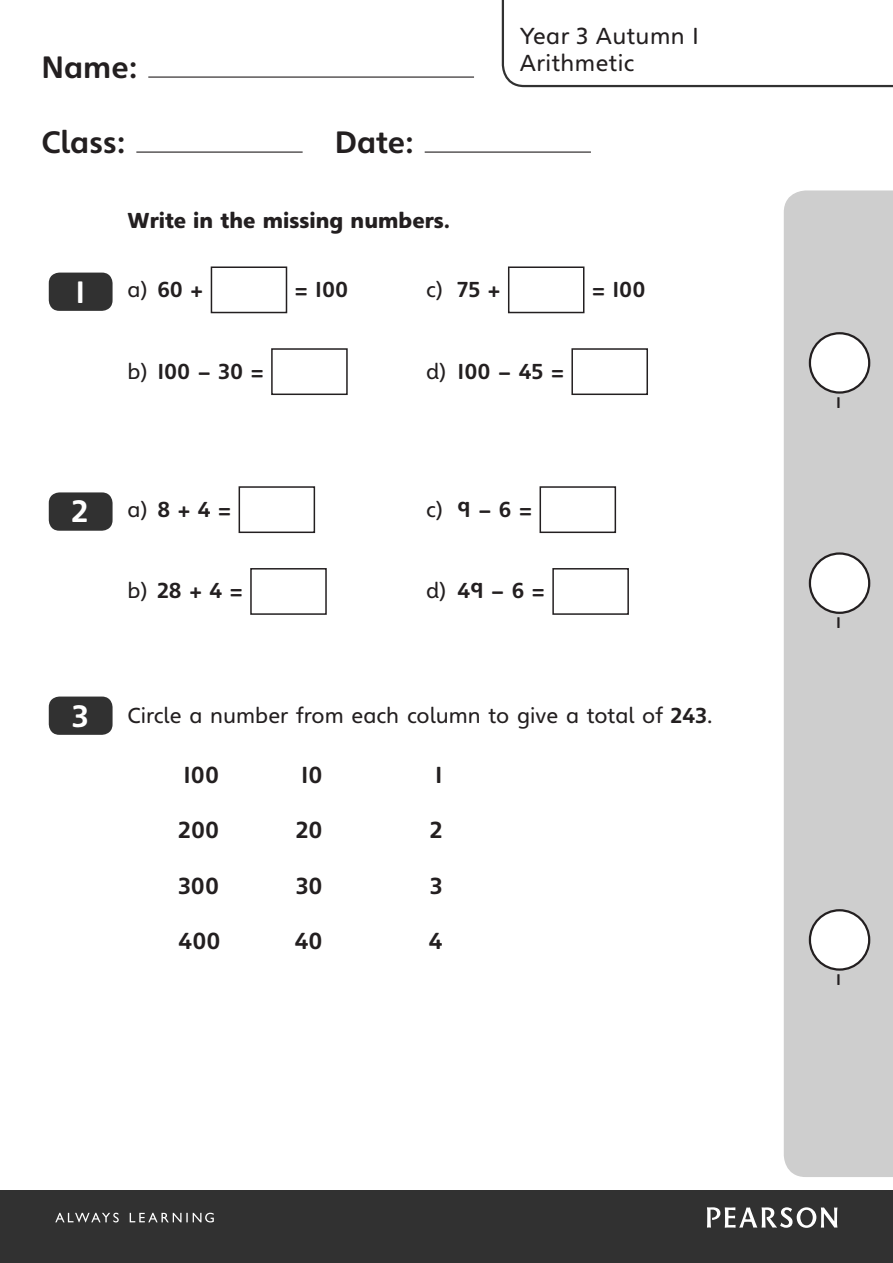
<style>
.page{position:relative;width:893px;height:1263px;background:#fff}
.page>*{position:absolute;margin:0;border:0;box-sizing:border-box;transform-origin:0 0}
.Name__class__date_st{font:700 30px "Heinemann Roman Special";color:#231f20}
.Question_number_styl{font:700 30px "Heinemann Roman Special";color:#fff}
.XX_Text_2_Y3_4{font:700 22.5px "Heinemann Roman Special";color:#231f20}
.t1{font:22.5px "Heinemann Roman Special Rm";letter-spacing:.02em;color:#231f20}
.XX_Text_1_Y3_4{font:700 21px "Heinemann Roman Special";color:#231f20}
.t2{font:21px "Heinemann Roman Special Rm";color:#231f20}
.XX_Rubric_Y3_4{font:900 21px "Heinemann Roman Special";color:#231f20}
.t3{font:700 15px "Heinemann Roman Special";color:#231f20}
.s1{font-family:"Heinemann Roman Special Rm";font-weight:400}
.s2{font-family:"Heinemann Roman Special";font-weight:700}
</style>
<div class="page">
<div style="left:0;top:1191px;width:893px;height:72px;background:#313131"></div>
<svg style="left:707px;top:1207px;width:130px;height:21px"></svg>
<svg style="left:55px;top:1213px;width:159px;height:9px"></svg>
<svg style="left:502px;top:0;width:391px;height:87px"></svg>
<hr style="left:148px;top:77px;width:326px;height:1px;background:#231f20">
<hr style="left:136px;top:152px;width:167px;height:1px;background:#231f20">
<hr style="left:425px;top:152px;width:166px;height:1px;background:#231f20">
<div style="left:211px;top:266px;width:76px;height:47px;border:2px solid #231f20"></div>
<div style="left:508px;top:266px;width:76px;height:47px;border:2px solid #231f20"></div>
<div style="left:271px;top:348px;width:77px;height:47px;border:2px solid #231f20"></div>
<div style="left:571px;top:348px;width:77px;height:47px;border:2px solid #231f20"></div>
<div style="left:239px;top:486px;width:76px;height:47px;border:2px solid #231f20"></div>
<div style="left:539px;top:486px;width:77px;height:47px;border:2px solid #231f20"></div>
<div style="left:250px;top:568px;width:77px;height:47px;border:2px solid #231f20"></div>
<div style="left:552px;top:568px;width:77px;height:47px;border:2px solid #231f20"></div>
<div style="left:783px;top:190px;width:110px;height:987px;background:#cecece"></div>
<div style="left:49px;top:273px;width:64px;height:38px;background:#313131;border-radius:11px"></div>
<div style="left:49px;top:696px;width:64px;height:39px;background:#313131;border-radius:11px"></div>
<div style="left:49px;top:492px;width:64px;height:39px;background:#313131;border-radius:11px"></div>
<div style="left:810px;top:333px;width:59px;height:59px;background:#fff;border-radius:50%"></div>
<div style="left:809px;top:332px;width:61px;height:62px;border:2px solid #231f20;border-radius:50%"></div>
<div style="left:810px;top:553px;width:59px;height:60px;background:#fff;border-radius:50%"></div>
<div style="left:809px;top:552px;width:61px;height:62px;border:2px solid #231f20;border-radius:50%"></div>
<div style="left:810px;top:910px;width:59px;height:59px;background:#fff;border-radius:50%"></div>
<div style="left:809px;top:909px;width:61px;height:62px;border:2px solid #231f20;border-radius:50%"></div>
<p class="t1" style="left:520px;top:22px;width:181px">Year 3 Autumn 1</p>
<p class="Name__class__date_st" style="left:41px;top:48px;width:98px">Name:</p>
<p class="t1" style="left:520px;top:49px;width:116px">Arithmetic</p>
<p class="Name__class__date_st" style="left:41px;top:123px;width:86px">Class:</p>
<p class="Name__class__date_st" style="left:335px;top:123px;width:81px">Date:</p>
<h2 class="Question_number_styl" style="left:75px;top:273px;width:11px">1</h2>
<p class="XX_Rubric_Y3_4" style="left:128px;top:207px;width:324px">Write in the missing numbers.</p>
<p class="XX_Text_1_Y3_4" style="left:128px;top:276px;width:77px"><span class="s1">a)</span> 60 +</p>
<p class="XX_Text_1_Y3_4" style="left:295px;top:276px;width:55px">= 100</p>
<p class="XX_Text_1_Y3_4" style="left:426px;top:276px;width:76px"><span class="s1">c)</span> 75 +</p>
<p class="XX_Text_1_Y3_4" style="left:592px;top:276px;width:55px">= 100</p>
<p class="XX_Text_1_Y3_4" style="left:128px;top:358px;width:138px"><span class="s1">b)</span> 100 – 30 =</p>
<p class="XX_Text_1_Y3_4" style="left:426px;top:358px;width:139px"><span class="s1">d)</span> 100 – 45 =</p>
<h2 class="Question_number_styl" style="left:72px;top:493px;width:18px">2</h2>
<h2 class="Question_number_styl" style="left:72px;top:697px;width:18px">3</h2>
<p class="XX_Text_1_Y3_4" style="left:128px;top:496px;width:105px"><span class="s1">a)</span> 8 + 4 =</p>
<p class="XX_Text_1_Y3_4" style="left:426px;top:496px;width:107px"><span class="s1">c)</span> 9 – 6 =</p>
<p class="XX_Text_1_Y3_4" style="left:128px;top:578px;width:117px"><span class="s1">b)</span> 28 + 4 =</p>
<p class="XX_Text_1_Y3_4" style="left:426px;top:578px;width:120px"><span class="s1">d)</span> 49 – 6 =</p>
<p class="t2" style="left:128px;top:702px;width:587px">Circle a number from each column to give a total of <span class="s2">243</span>.</p>
<p class="XX_Text_2_Y3_4" style="left:184px;top:761px;width:37px">100</p>
<p class="XX_Text_2_Y3_4" style="left:301px;top:761px;width:23px">10</p>
<p class="XX_Text_2_Y3_4" style="left:435px;top:761px;width:9px">1</p>
<p class="XX_Text_2_Y3_4" style="left:179px;top:816px;width:42px">200</p>
<p class="XX_Text_2_Y3_4" style="left:296px;top:816px;width:28px">20</p>
<p class="XX_Text_2_Y3_4" style="left:430px;top:816px;width:14px">2</p>
<p class="XX_Text_2_Y3_4" style="left:179px;top:872px;width:42px">300</p>
<p class="XX_Text_2_Y3_4" style="left:296px;top:872px;width:28px">30</p>
<p class="XX_Text_2_Y3_4" style="left:430px;top:872px;width:14px">3</p>
<p class="XX_Text_2_Y3_4" style="left:179px;top:927px;width:43px">400</p>
<p class="XX_Text_2_Y3_4" style="left:295px;top:927px;width:29px">40</p>
<p class="XX_Text_2_Y3_4" style="left:429px;top:927px;width:15px">4</p>
<p class="t3" style="left:836px;top:393px;width:6px">1</p>
<p class="t3" style="left:836px;top:613px;width:6px">1</p>
<p class="t3" style="left:836px;top:970px;width:6px">1</p>
</div>
